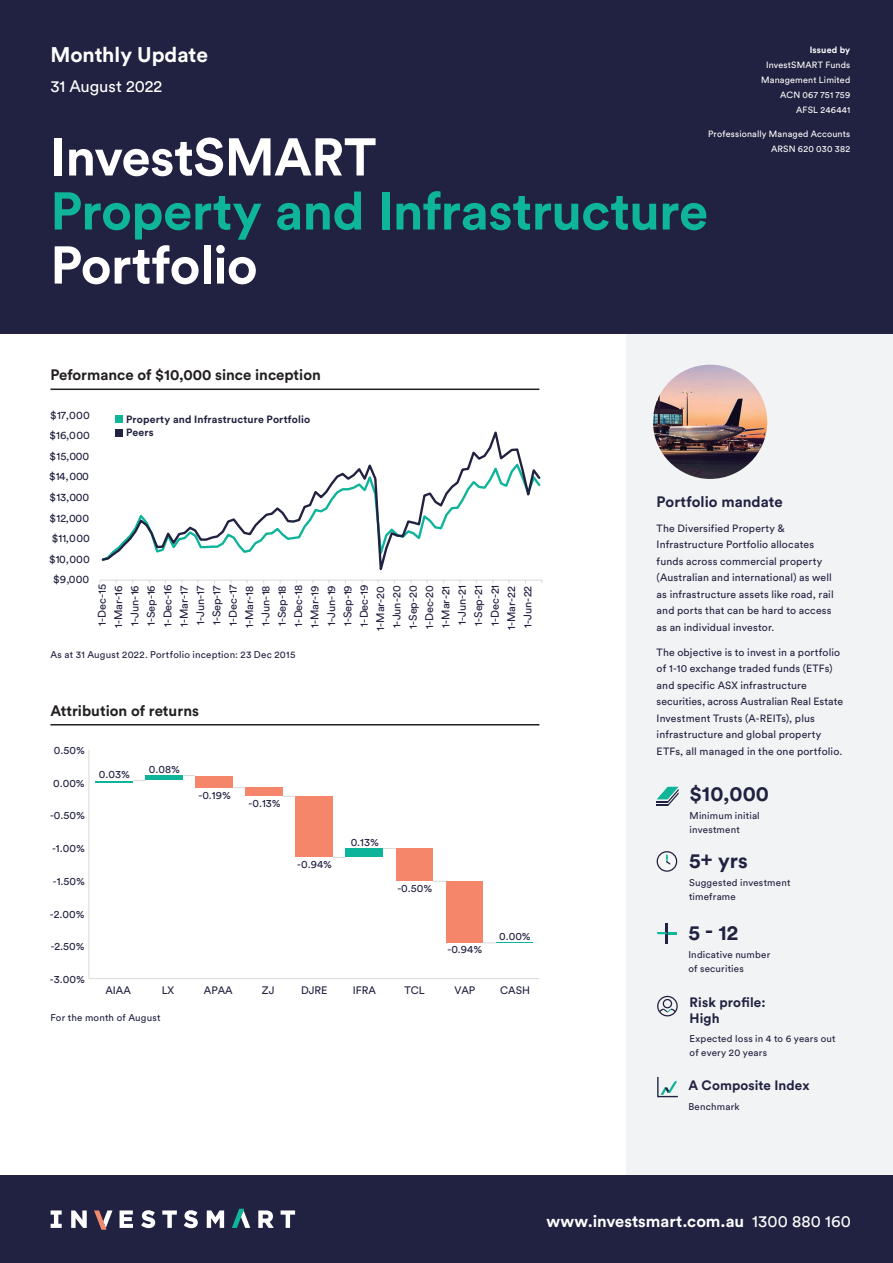
<style>
.page{position:relative;width:893px;height:1263px;background:#fff}
.page>*{position:absolute;margin:0;border:0;box-sizing:border-box;transform-origin:0 0}
.t1{font:700 52.5px "Circular Std";letter-spacing:-.01em;color:#0eb598}
.t2{font:700 52.5px "Circular Std";letter-spacing:-.01em;color:#fff}
.t3{font:700 21px "Circular Std";letter-spacing:.005em;color:#212141}
.t4{font:700 21px "Circular Std";color:#fff}
.t5{font:700 16.5px "Circular Std";color:#fff}
.t6{font:16.5px "Circular Std";color:#fff}
.t7{font:700 15px "Circular Std";color:#231f20}
.t8{font:700 15px "Circular Std";letter-spacing:.005em;color:#212141}
.t9{font:700 13.5px/15.8px "Circular Std";letter-spacing:.01em;color:#212141}
.t10{font:10.95px/16.4px "Circular Std";color:#212141;text-align:center}
.t11{font:10.8px "Circular Std";color:#212141}
.t12{font:10.5px/16.5px "Circular Std";letter-spacing:.015em;color:#212141}
.t13{font:700 10.5px/13.5px "Circular Std";letter-spacing:.015em;color:#212141}
.t14{font:9.75px/13.5px "Circular Std";letter-spacing:.02em;color:#212141}
.t15{font:9px/15px "Circular Std";letter-spacing:.02em;color:#fff;text-align:right}
.t16{font:700 9px "Circular Std";letter-spacing:.02em;color:#fff}
.s1{font-weight:400}
</style>
<div class="page">
<div style="left:627px;top:284px;width:266px;height:955px;background:#f2f3f4"></div>
<div style="left:0;top:0;width:893px;height:333px;background:#212141"></div>
<div style="left:0;top:1175px;width:893px;height:88px;background:#212141"></div>
<svg style="left:141px;top:1210px;width:14px;height:18px"></svg>
<svg style="left:120px;top:1210px;width:13px;height:18px"></svg>
<svg style="left:71px;top:1210px;width:16px;height:18px"></svg>
<svg style="left:281px;top:1210px;width:14px;height:18px"></svg>
<svg style="left:258px;top:1210px;width:16px;height:18px"></svg>
<svg style="left:162px;top:1210px;width:15px;height:18px"></svg>
<svg style="left:184px;top:1210px;width:14px;height:18px"></svg>
<svg style="left:51px;top:1210px;width:11px;height:18px"></svg>
<svg style="left:94px;top:1210px;width:19px;height:20px"></svg>
<svg style="left:232px;top:1209px;width:18px;height:19px"></svg>
<svg style="left:207px;top:1210px;width:17px;height:18px"></svg>
<div style="left:657px;top:852px;width:20px;height:19px;background:#f7f7f8;border-radius:50%"></div>
<div style="left:657px;top:851px;width:20px;height:21px;border:1px solid #212141;border-radius:50%"></div>
<svg style="left:666px;top:854px;width:4px;height:11px"></svg>
<svg style="left:657px;top:787px;width:22px;height:19px"></svg>
<svg style="left:657px;top:1076px;width:21px;height:22px"></svg>
<svg style="left:657px;top:995px;width:21px;height:22px"></svg>
<hr style="left:666px;top:923px;width:2px;height:20px;background:#212141">
<svg style="left:657px;top:932px;width:20px;height:2px"></svg>
<hr style="left:50px;top:388px;width:489px;height:2px;background:#231f20">
<hr style="left:50px;top:724px;width:489px;height:1px;background:#231f20">
<div style="left:115px;top:415px;width:7px;height:7px;background:#0eb598"></div>
<img style="left:653px;top:365px;width:114px;height:114px;border-radius:57px">
<hr style="left:95px;top:781px;width:38px;height:1px;background:#0cb599">
<hr style="left:145px;top:776px;width:38px;height:4px;background:#0cb599">
<div style="left:195px;top:776px;width:38px;height:11px;background:#f5866a"></div>
<div style="left:245px;top:788px;width:38px;height:8px;background:#f5866a"></div>
<div style="left:295px;top:796px;width:38px;height:61px;background:#f5866a"></div>
<div style="left:396px;top:849px;width:37px;height:32px;background:#f5866a"></div>
<div style="left:446px;top:881px;width:37px;height:62px;background:#f5866a"></div>
<hr style="left:496px;top:943px;width:37px;height:1px;background:#0cb599">
<svg style="left:133px;top:780px;width:12px;height:1px"></svg>
<svg style="left:183px;top:775px;width:12px;height:1px"></svg>
<svg style="left:233px;top:787px;width:12px;height:1px"></svg>
<svg style="left:283px;top:796px;width:12px;height:1px"></svg>
<svg style="left:333px;top:857px;width:12px;height:1px"></svg>
<svg style="left:383px;top:848px;width:13px;height:1px"></svg>
<svg style="left:433px;top:881px;width:13px;height:1px"></svg>
<svg style="left:483px;top:942px;width:13px;height:1px"></svg>
<div style="left:345px;top:849px;width:38px;height:8px;background:#0cb599"></div>
<hr style="left:89px;top:978px;width:450px;height:1px;background:#d9d9d8">
<hr style="left:89px;top:750px;width:1px;height:229px;background:#d9d9d8">
<svg style="left:100px;top:429px;width:442px;height:154px"></svg>
<p class="t16" style="left:810px;top:44px;width:42px">Issued by</p>
<p class="t15" style="left:761px;top:57px;width:91px">InvestSMART Funds<br>Management Limited<br>ACN 067 751 759<br>AFSL 246441</p>
<p class="t15" style="left:708px;top:126px;width:144px">Professionally Managed Accounts<br>ARSN 620 030 382</p>
<h2 class="t4" style="left:50px;top:41px;width:159px">Monthly Update</h2>
<h3 class="t6" style="left:50px;top:77px;width:113px">31 August 2022</h3>
<h1 class="t2" style="left:50px;top:123px;width:327px">InvestSMART</h1>
<h1 class="t1" style="left:50px;top:177px;width:659px">Property and Infrastructure</h1>
<h1 class="t2" style="left:50px;top:231px;width:209px">Portfolio</h1>
<h3 class="t7" style="left:50px;top:365px;width:272px">Peformance of $10,000 since inception</h3>
<p class="t10" style="left:50px;top:407px;width:41px">$17,000</p>
<p class="t10" style="left:49px;top:427px;width:42px">$16,000</p>
<p class="t10" style="left:50px;top:448px;width:41px">$15,000</p>
<p class="t10" style="left:49px;top:468px;width:41px">$14,000</p>
<p class="t10" style="left:50px;top:489px;width:41px">$13,000</p>
<p class="t10" style="left:50px;top:509px;width:41px">$12,000</p>
<p class="t10" style="left:52px;top:530px;width:40px">$11,000</p>
<p class="t10" style="left:49px;top:551px;width:42px">$10,000</p>
<p class="t10" style="left:53px;top:571px;width:38px">$9,000</p>
<p class="t13" style="left:126px;top:412px;width:186px">Property and Infrastructure Portfolio<br>Peers</p>
<p class="t10" style="left:94px;top:631px;width:48px;rotate:-90deg">1-Dec-15<br>1-Mar-16<br>1-Jun-16<br>1-Sep-16<br>1-Dec-16<br>1-Mar-17<br>1-Jun-17<br>1-Sep-17<br>1-Dec-17<br>1-Mar-18<br>1-Jun-18<br>1-Sep-18<br>1-Dec-18<br>1-Mar-19<br>1-Jun-19<br>1-Sep-19<br>1-Dec-19<br>1-Mar-20<br>1-Jun-20<br>1-Sep-20<br>1-Dec-20<br>1-Mar-21<br>1-Jun-21<br>1-Sep-21<br>1-Dec-21<br>1-Mar-22<br>1-Jun-22</p>
<p class="t14" style="left:50px;top:648px;width:246px">As at 31 August 2022. Portfolio inception: 23 Dec 2015</p>
<h3 class="t7" style="left:50px;top:700px;width:150px">Attribution of returns</h3>
<p class="t11" style="left:54px;top:744px;width:32px">0.50%</p>
<p class="t11" style="left:53px;top:777px;width:33px">0.00%</p>
<p class="t11" style="left:50px;top:809px;width:36px">-0.50%</p>
<p class="t11" style="left:52px;top:842px;width:34px">-1.00%</p>
<p class="t11" style="left:53px;top:874px;width:34px">-1.50%</p>
<p class="t11" style="left:50px;top:907px;width:36px">-2.00%</p>
<p class="t11" style="left:51px;top:940px;width:35px">-2.50%</p>
<p class="t11" style="left:50px;top:972px;width:36px">-3.00%</p>
<p class="t11" style="left:99px;top:768px;width:33px">0.03%</p>
<p class="t11" style="left:149px;top:762px;width:33px">0.08%</p>
<p class="t11" style="left:198px;top:788px;width:34px">-0.19%</p>
<p class="t11" style="left:249px;top:796px;width:34px">-0.13%</p>
<p class="t11" style="left:297px;top:858px;width:36px">-0.94%</p>
<p class="t11" style="left:351px;top:836px;width:30px">0.13%</p>
<p class="t11" style="left:397px;top:882px;width:36px">-0.50%</p>
<p class="t11" style="left:447px;top:943px;width:36px">-0.94%</p>
<p class="t11" style="left:499px;top:930px;width:33px">0.00%</p>
<p class="t11" style="left:105px;top:984px;width:27px">AIAA</p>
<p class="t11" style="left:162px;top:984px;width:14px">LX</p>
<p class="t11" style="left:204px;top:984px;width:30px">APAA</p>
<p class="t11" style="left:262px;top:984px;width:14px">ZJ</p>
<p class="t11" style="left:301px;top:984px;width:28px">DJRE</p>
<p class="t11" style="left:353px;top:984px;width:25px">IFRA</p>
<p class="t11" style="left:404px;top:984px;width:22px">TCL</p>
<p class="t11" style="left:454px;top:984px;width:23px">VAP</p>
<p class="t11" style="left:500px;top:984px;width:31px">CASH</p>
<p class="t14" style="left:50px;top:1010px;width:112px">For the month of August</p>
<h3 class="t8" style="left:657px;top:492px;width:128px">Portfolio mandate</h3>
<p class="t12" style="left:657px;top:520px;width:179px">The Diversified Property &amp; Infrastructure Portfolio allocates funds across commercial property (Australian and international) as well as infrastructure assets like road, rail and ports that can be hard to access as an individual investor.</p>
<p class="t12" style="left:657px;top:644px;width:188px">The objective is to invest in a portfolio of 1-10 exchange traded funds (ETFs) and specific ASX infrastructure securities, across Australian Real Estate Investment Trusts (A-REITs), plus infrastructure and global property ETFs, all managed in the one portfolio.</p>
<h2 class="t3" style="left:690px;top:780px;width:81px">$10,000</h2>
<p class="t14" style="left:690px;top:809px;width:72px">Minimum initial investment</p>
<h2 class="t3" style="left:689px;top:847px;width:60px">5+ yrs</h2>
<p class="t14" style="left:689px;top:876px;width:103px">Suggested investment timeframe</p>
<h2 class="t3" style="left:688px;top:919px;width:51px">5 - 12</h2>
<p class="t14" style="left:688px;top:948px;width:83px">Indicative number of securities</p>
<p class="t9" style="left:690px;top:994px;width:78px">Risk profile:<br>High</p>
<p class="t14" style="left:690px;top:1032px;width:148px">Expected loss in 4 to 6 years out of every 20 years</p>
<p class="t9" style="left:688px;top:1077px;width:123px">A Composite Index</p>
<p class="t14" style="left:688px;top:1100px;width:53px">Benchmark</p>
<h3 class="t5" style="left:546px;top:1210px;width:306px">www.investsmart.com.au <span class="s1">1300 880 160</span></h3>
</div>
